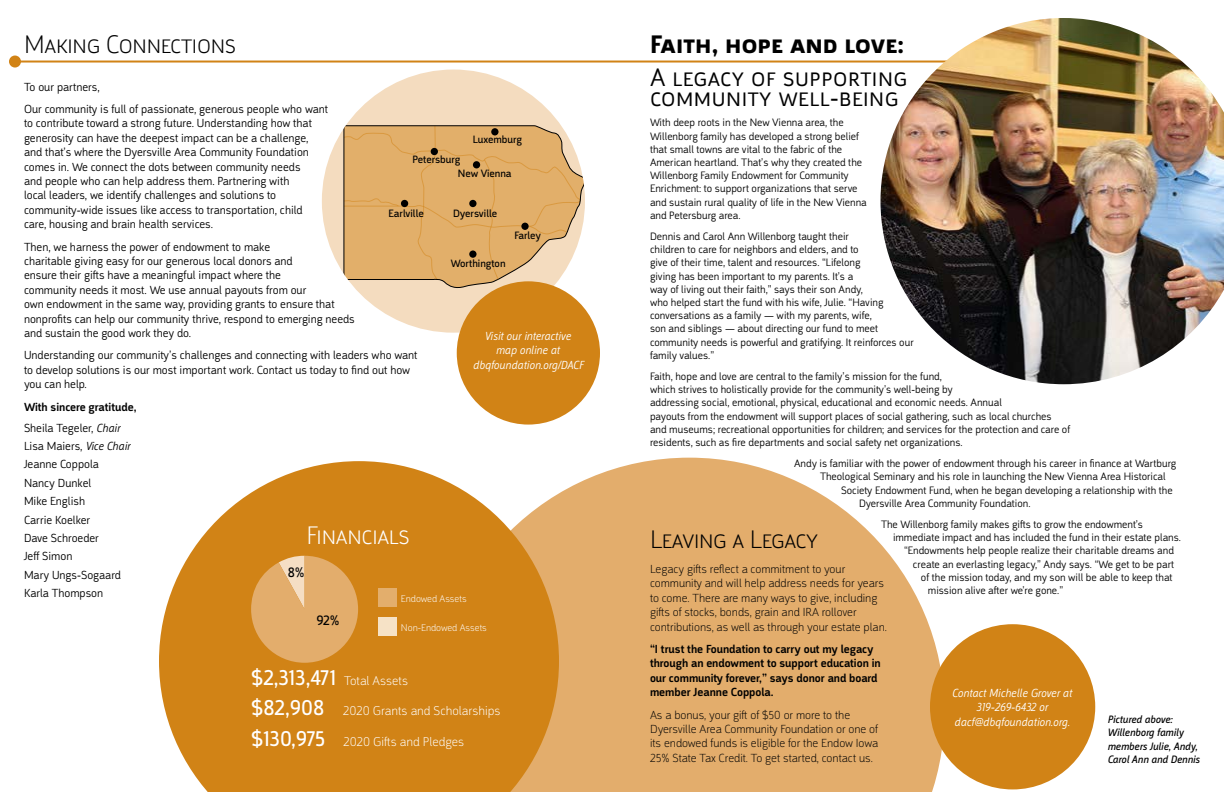
<style>
.page{position:relative;width:1224px;height:792px;background:#fff}
.page>*{position:absolute;margin:0;border:0;box-sizing:border-box;transform-origin:0 0}
.t1{font:300 26px/20px "Argumentum";letter-spacing:.02em;color:#000}
.t2{font:200 26px "Argumentum";letter-spacing:-.01em;color:#000}
.t3{font:700 26px "Argumentum";letter-spacing:.02em;color:#000}
.t4{font:200 26px "Argumentum";letter-spacing:-.01em;color:#fff}
.t5{font:14px "Argumentum";color:#000}
.t6{font:200 13px "Argumentum";color:#fff}
.t7{font:300 12px/14.4px "Argumentum";color:#000}
.t8{font:200 12px/14.4px "Argumentum";color:#000}
.t9{font:500 12px/14.4px "Argumentum";color:#000}
.t10{font:italic 300 12px/14.4px "Argumentum";color:#fff;text-align:center}
.t11{font:300 11px/13.2px "Argumentum";color:#000}
.t12{font:italic 11px/13.2px "Argumentum";color:#000}
.t13{font:10.9px "Argumentum";color:#000}
.t14{font:200 10px "Argumentum";color:#fff}
.s1{font-style:italic}
.s2{font-weight:400;font-size:22px}
</style>
<div class="page">
<svg style="left:559px;top:458px;width:385px;height:334px;background:#e6b67d"></svg>
<svg style="left:159px;top:461px;width:400px;height:331px;background:#d79539"></svg>
<div style="left:322px;top:70px;width:263px;height:263px;background:#f4dcbf;border-radius:50%"></div>
<svg style="left:345px;top:125px;width:240px;height:164px"></svg>
<svg style="left:344px;top:126px;width:237px;height:154px;background:#e1b171"></svg>
<div style="left:491px;top:128px;width:8px;height:7px;background:#000;border-radius:50%"></div>
<div style="left:469px;top:200px;width:8px;height:7px;background:#000;border-radius:50%"></div>
<div style="left:521px;top:223px;width:8px;height:7px;background:#000;border-radius:50%"></div>
<div style="left:401px;top:200px;width:7px;height:7px;background:#000;border-radius:50%"></div>
<div style="left:431px;top:148px;width:7px;height:7px;background:#000;border-radius:50%"></div>
<div style="left:469px;top:250px;width:8px;height:8px;background:#000;border-radius:50%"></div>
<div style="left:473px;top:161px;width:7px;height:7px;background:#000;border-radius:50%"></div>
<hr style="left:15px;top:61px;width:961px;height:2px;background:#d18316">
<div style="left:9px;top:56px;width:12px;height:12px;background:#d18316;border-radius:50%"></div>
<img style="left:880px;top:18px;width:344px;height:366px">
<div style="left:457px;top:281px;width:143px;height:144px;background:#d18316;border-radius:50%"></div>
<div style="left:930px;top:624px;width:165px;height:165px;background:#d18316;border-radius:50%"></div>
<svg style="left:251px;top:556px;width:107px;height:107px;background:#e0a65e"></svg>
<div style="left:379px;top:589px;width:18px;height:18px;background:#e3ae6c"></div>
<div style="left:379px;top:618px;width:18px;height:18px;background:#f6e2c6"></div>
<h1 class="t2" style="left:24px;top:29px;width:214px">Making Connections</h1>
<h1 class="t3" style="left:650px;top:29px;width:256px">Faith, hope and love:</h1>
<p class="t7" style="left:24px;top:75px;width:306px;line-height:22.4px">To our partners,<br>Our community is full of passionate, generous people who want</p>
<p class="t7" style="left:24px;top:116px;width:289px">to contribute toward a strong future. Understanding how that generosity can have the deepest impact can be a challenge, and that’s where the Dyersville Area Community Foundation comes in. We connect the dots between community needs and people who can help address them. Partnering with local leaders, we identify challenges and solutions to community-wide issues like access to transportation, child care, housing and brain health services.</p>
<p class="t7" style="left:24px;top:239px;width:332px">Then, we harness the power of endowment to make<br>charitable giving easy for our generous local donors and<br>ensure their gifts have a meaningful impact where the<br>community needs it most. We use annual payouts from our<br>own endowment in the same way, providing grants to ensure that nonprofits can help our community thrive, respond to emerging needs and sustain the good work they do.</p>
<p class="t7" style="left:24px;top:348px;width:395px">Understanding our community’s challenges and connecting with leaders who want to develop solutions is our most important work. Contact us today to find out how you can help.</p>
<p class="t9" style="left:24px;top:400px;width:114px">With sincere gratitude,</p>
<p class="t13" style="left:473px;top:133px;width:51px">Luxemburg</p>
<p class="t13" style="left:458px;top:167px;width:55px">New Vienna</p>
<p class="t13" style="left:412px;top:153px;width:49px">Petersburg</p>
<p class="t13" style="left:389px;top:207px;width:37px">Earlville</p>
<p class="t13" style="left:453px;top:207px;width:46px">Dyersville</p>
<p class="t13" style="left:451px;top:257px;width:56px">Worthington</p>
<p class="t13" style="left:514px;top:229px;width:28px">Farley</p>
<p class="t10" style="left:473px;top:329px;width:112px">Visit our interactive<br>map online at dbqfoundation.org/DACF</p>
<p class="t7" style="left:24px;top:418px;width:108px;line-height:18.4px">Sheila Tegeler, <span class="s1">Chair<br></span>Lisa Maiers, <span class="s1">Vice Chair<br></span>Jeanne Coppola<br>Nancy Dunkel<br>Mike English<br>Carrie Koelker<br>Dave Schroeder<br>Jeff Simon<br>Mary Ungs-Sogaard<br>Karla Thompson</p>
<h1 class="t4" style="left:306px;top:519px;width:105px">Financials</h1>
<p class="t5" style="left:288px;top:564px;width:18px">8%</p>
<p class="t5" style="left:317px;top:612px;width:25px">92%</p>
<p class="t14" style="left:401px;top:592px;width:67px">Endowed Assets</p>
<p class="t14" style="left:401px;top:622px;width:88px">Non-Endowed Assets</p>
<p class="t6" style="left:251px;top:672px;width:158px"><span class="s2">$2,313,471</span> Total Assets</p>
<p class="t6" style="left:251px;top:703px;width:251px"><span class="s2">$82,908</span> 2020 Grants and Scholarships</p>
<p class="t6" style="left:251px;top:733px;width:215px"><span class="s2">$130,975</span> 2020 Gifts and Pledges</p>
<h1 class="t1" style="left:650px;top:67px;width:259px">A legacy of supporting community well-being</h1>
<p class="t11" style="left:650px;top:116px;width:218px">With deep roots in the New Vienna area, the Willenborg family has developed a strong belief that small towns are vital to the fabric of the American heartland. That’s why they created the Willenborg Family Endowment for Community Enrichment: to support organizations that serve and sustain rural quality of life in the New Vienna and Petersburg area.</p>
<p class="t11" style="left:650px;top:230px;width:265px">Dennis and Carol Ann Willenborg taught their<br>children to care for neighbors and elders, and to<br>give of their time, talent and resources. “Lifelong<br>giving has been important to my parents. It’s a<br>way of living out their faith,” says their son Andy,<br>who helped start the fund with his wife, Julie. “Having conversations as a family — with my parents, wife,<br>son and siblings — about directing our fund to meet community needs is powerful and gratifying. It reinforces our family values.”</p>
<p class="t11" style="left:650px;top:370px;width:422px">Faith, hope and love are central to the family’s mission for the fund,<br>which strives to holistically provide for the community’s well-being by<br>addressing social, emotional, physical, educational and economic needs. Annual<br>payouts from the endowment will support places of social gathering, such as local churches and museums; recreational opportunities for children; and services for the protection and care of residents, such as fire departments and social safety net organizations.</p>
<p class="t11" style="left:794px;top:457px;width:384px">Andy is familiar with the power of endowment through his career in finance at Wartburg</p>
<p class="t11" style="left:820px;top:470px;width:347px">Theological Seminary and his role in launching the New Vienna Area Historical</p>
<p class="t11" style="left:841px;top:483px;width:333px">Society Endowment Fund, when he began developing a relationship with the</p>
<p class="t11" style="left:859px;top:496px;width:173px">Dyersville Area Community Foundation.</p>
<p class="t11" style="left:881px;top:518px;width:264px">The Willenborg family makes gifts to grow the endowment’s</p>
<p class="t11" style="left:893px;top:531px;width:289px">immediate impact and has included the fund in their estate plans.</p>
<p class="t11" style="left:904px;top:544px;width:271px">“Endowments help people realize their charitable dreams and</p>
<p class="t11" style="left:913px;top:557px;width:263px">create an everlasting legacy,” Andy says. “We get to be part</p>
<p class="t11" style="left:921px;top:570px;width:253px">of the mission today, and my son will be able to keep that</p>
<p class="t11" style="left:928px;top:584px;width:137px">mission alive after we’re gone.”</p>
<h1 class="t2" style="left:650px;top:524px;width:170px">Leaving a Legacy</h1>
<p class="t8" style="left:650px;top:562px;width:238px">Legacy gifts reflect a commitment to your community and will help address needs for years to come. There are many ways to give, including gifts of stocks, bonds, grain and IRA rollover contributions, as well as through your estate plan.</p>
<p class="t9" style="left:650px;top:642px;width:232px">“I trust the Foundation to carry out my legacy through an endowment to support education in our community forever,” says donor and board member Jeanne Coppola.</p>
<p class="t8" style="left:650px;top:707px;width:230px">As a bonus, your gift of $50 or more to the Dyersville Area Community Foundation or one of its endowed funds is eligible for the Endow Iowa 25% State Tax Credit. To get started, contact us.</p>
<p class="t10" style="left:952px;top:686px;width:122px">Contact Michelle Grover at<br>319-269-6432 or dacf@dbqfoundation.org.</p>
<p class="t12" style="left:1107px;top:713px;width:94px">Pictured above:<br>Willenborg family members Julie, Andy,<br>Carol Ann and Dennis</p>
</div>
